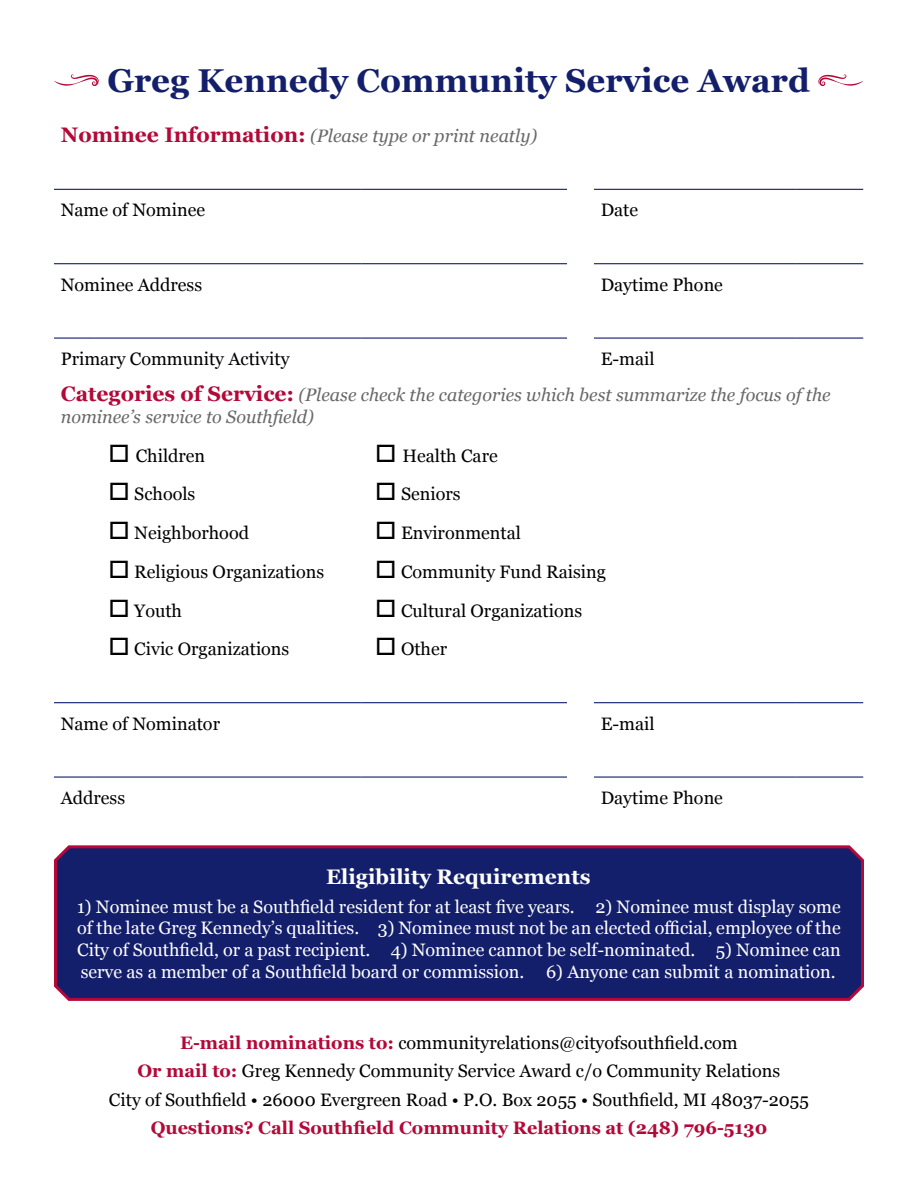
<style>
.page{position:relative;width:918px;height:1188px;background:#fff}
.page>*{position:absolute;margin:0;border:0;box-sizing:border-box;transform-origin:0 0}
.t1{font:700 33px "Georgia";color:#131f6b}
.t2{font:700 21px "Georgia";color:#fff}
.t3{font:18px/28.3px "Georgia";color:#000;text-align:center}
.t4{font:18px/21.6px "Georgia";color:#fff;text-align:justify}
.t5{font:italic 18px/36.2px "Georgia";color:#696867}
.t6{font:700 18px "Georgia";color:#b30838}
.s1{font-weight:700;font-style:normal;font-size:21px;color:#b30838}
.s2{font-style:normal;color:#000}
.s3{font-weight:700;color:#b30838}
</style>
<div class="page">
<hr style="left:54px;top:189px;width:41px;height:1px;background:#131f6b">
<hr style="left:95px;top:189px;width:267px;height:1px;background:#131f6b">
<hr style="left:362px;top:189px;width:205px;height:1px;background:#131f6b">
<hr style="left:594px;top:189px;width:202px;height:1px;background:#131f6b">
<hr style="left:796px;top:189px;width:67px;height:1px;background:#131f6b">
<hr style="left:54px;top:338px;width:41px;height:1px;background:#131f6b">
<hr style="left:95px;top:338px;width:267px;height:1px;background:#131f6b">
<hr style="left:362px;top:338px;width:205px;height:1px;background:#131f6b">
<hr style="left:594px;top:338px;width:202px;height:1px;background:#131f6b">
<hr style="left:796px;top:338px;width:67px;height:1px;background:#131f6b">
<hr style="left:54px;top:702px;width:41px;height:1px;background:#131f6b">
<hr style="left:95px;top:702px;width:267px;height:1px;background:#131f6b">
<hr style="left:362px;top:702px;width:205px;height:1px;background:#131f6b">
<hr style="left:594px;top:702px;width:202px;height:1px;background:#131f6b">
<hr style="left:796px;top:702px;width:67px;height:1px;background:#131f6b">
<hr style="left:54px;top:776px;width:41px;height:2px;background:#131f6b">
<hr style="left:95px;top:776px;width:267px;height:2px;background:#131f6b">
<hr style="left:362px;top:776px;width:205px;height:2px;background:#131f6b">
<hr style="left:594px;top:776px;width:202px;height:2px;background:#131f6b">
<hr style="left:796px;top:776px;width:67px;height:2px;background:#131f6b">
<hr style="left:54px;top:263px;width:41px;height:1px;background:#131f6b">
<hr style="left:95px;top:263px;width:267px;height:1px;background:#131f6b">
<hr style="left:362px;top:263px;width:205px;height:1px;background:#131f6b">
<hr style="left:594px;top:263px;width:202px;height:1px;background:#131f6b">
<hr style="left:796px;top:263px;width:67px;height:1px;background:#131f6b">
<div style="left:54px;top:845px;width:810px;height:156px;background:#131f6b"></div>
<svg style="left:54px;top:74px;width:45px;height:12px"></svg>
<svg style="left:818px;top:74px;width:45px;height:12px"></svg>
<h1 class="t1" style="left:107px;top:56px;width:704px">Greg Kennedy Community Service Award</h1>
<p class="t5" style="left:61px;top:117px;width:478px"><span class="s1">Nominee Information:</span> (Please type or print neatly)</p>
<p class="t3" style="left:61px;top:195px;width:146px">Name of Nominee</p>
<p class="t3" style="left:601px;top:195px;width:39px">Date</p>
<p class="t3" style="left:61px;top:270px;width:143px">Nominee Address</p>
<p class="t3" style="left:601px;top:270px;width:124px">Daytime Phone</p>
<p class="t5" style="left:61px;top:340px;width:772px;text-indent:540px"><span class="s2">E-mail<br></span><span class="s1">Categories of Service:</span> (Please check the categories which best summarize the focus of the</p>
<p class="t5" style="left:61px;top:398px;width:255px">nominee’s service to Southfield)</p>
<p class="t3" style="left:109px;top:441px;width:98px">□ Children</p>
<p class="t3" style="left:375px;top:441px;width:124px">□ Health Care</p>
<p class="t3" style="left:109px;top:479px;width:88px">□ Schools</p>
<p class="t3" style="left:375px;top:479px;width:87px">□ Seniors</p>
<p class="t3" style="left:109px;top:518px;width:142px">□ Neighborhood</p>
<p class="t3" style="left:375px;top:518px;width:147px">□ Environmental</p>
<p class="t3" style="left:109px;top:557px;width:217px">□ Religious Organizations</p>
<p class="t3" style="left:375px;top:557px;width:232px">□ Community Fund Raising</p>
<p class="t3" style="left:109px;top:596px;width:75px">□ Youth</p>
<p class="t3" style="left:375px;top:596px;width:208px">□ Cultural Organizations</p>
<p class="t3" style="left:109px;top:634px;width:182px">□ Civic Organizations</p>
<p class="t3" style="left:375px;top:634px;width:73px">□ Other</p>
<p class="t3" style="left:61px;top:344px;width:230px">Primary Community Activity</p>
<p class="t3" style="left:61px;top:709px;width:161px">Name of Nominator</p>
<p class="t3" style="left:601px;top:709px;width:55px">E-mail</p>
<p class="t3" style="left:61px;top:783px;width:66px">Address</p>
<p class="t3" style="left:601px;top:783px;width:124px">Daytime Phone</p>
<p class="t2" style="left:326px;top:861px;width:266px">Eligibility Requirements</p>
<p class="t4" style="left:77px;top:895px;width:765px">1) Nominee must be a Southfield resident for at least five years. 2) Nominee must display some of the late Greg Kennedy’s qualities. 3) Nominee must not be an elected official, employee of the City of Southfield, or a past recipient. 4) Nominee cannot be self-nominated. 5) Nominee can serve as a member of a Southfield board or commission. 6) Anyone can submit a nomination.</p>
<p class="t3" style="left:109px;top:1028px;width:702px"><span class="s3">E-mail nominations to:</span> communityrelations@cityofsouthfield.com<br><span class="s3">Or mail to:</span> Greg Kennedy Community Service Award c/o Community Relations<br>City of Southfield • 26000 Evergreen Road • P.O. Box 2055 • Southfield, MI 48037-2055</p>
<p class="t6" style="left:151px;top:1114px;width:618px">Questions? Call Southfield Community Relations at (248) 796-5130</p>
</div>
